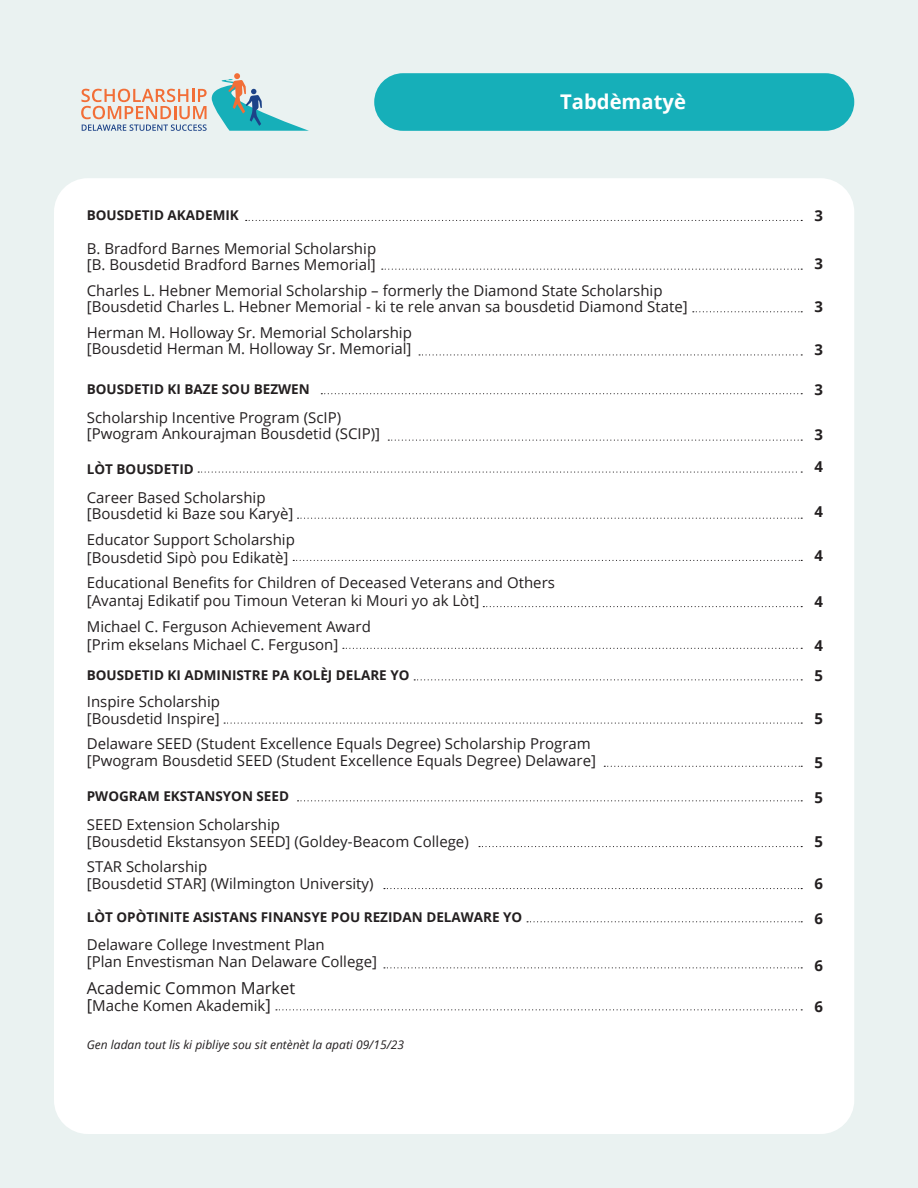
<style>
.page{position:relative;width:918px;height:1188px;background:#eaf2f1}
.page>*{position:absolute;margin:0;border:0;box-sizing:border-box;transform-origin:0 0}
.Heading_1{font:700 20.25px "Open Sans";color:#fff}
.t1{font:16.5px "Open Sans";color:#231f20}
.t2{font:15px/16.5px "Open Sans";color:#231f20}
.t3{font:700 15px "Open Sans";color:#231f20}
.t4{font:700 13.5px "Open Sans";color:#231f20}
.t5{font:italic 12px "Open Sans";color:#231f20}
.s1{font-size:16.5px}
</style>
<div class="page">
<div style="left:54px;top:178px;width:800px;height:956px;background:#fff;border-radius:34px"></div>
<svg style="left:81px;top:73px;width:228px;height:58px"></svg>
<div style="left:374px;top:73px;width:480px;height:58px;background:#16afb9;border-radius:29px"></div>
<svg style="left:382px;top:269px;width:420px;height:1px"></svg>
<svg style="left:246px;top:220px;width:556px;height:1px"></svg>
<svg style="left:693px;top:311px;width:109px;height:1px"></svg>
<svg style="left:419px;top:354px;width:383px;height:2px"></svg>
<svg style="left:388px;top:440px;width:414px;height:1px"></svg>
<svg style="left:321px;top:393px;width:481px;height:1px"></svg>
<svg style="left:198px;top:472px;width:604px;height:1px"></svg>
<svg style="left:298px;top:518px;width:504px;height:1px"></svg>
<svg style="left:483px;top:606px;width:319px;height:1px"></svg>
<svg style="left:293px;top:560px;width:509px;height:1px"></svg>
<svg style="left:343px;top:648px;width:459px;height:1px"></svg>
<svg style="left:224px;top:723px;width:578px;height:1px"></svg>
<svg style="left:479px;top:846px;width:323px;height:1px"></svg>
<svg style="left:527px;top:921px;width:275px;height:1px"></svg>
<svg style="left:384px;top:967px;width:418px;height:1px"></svg>
<svg style="left:276px;top:1009px;width:526px;height:1px"></svg>
<svg style="left:604px;top:766px;width:198px;height:1px"></svg>
<svg style="left:414px;top:679px;width:388px;height:1px"></svg>
<svg style="left:298px;top:800px;width:504px;height:1px"></svg>
<svg style="left:384px;top:888px;width:418px;height:1px"></svg>
<p class="Heading_1" style="left:560px;top:88px;width:127px">Tabdèmatyè</p>
<p class="t4" style="left:87px;top:206px;width:154px">BOUSDETID AKADEMIK</p>
<p class="t2" style="left:87px;top:240px;width:291px">B. Bradford Barnes Memorial Scholarship [B. Bousdetid Bradford Barnes Memorial]</p>
<p class="t2" style="left:87px;top:282px;width:602px">Charles L. Hebner Memorial Scholarship – formerly the Diamond State Scholarship [Bousdetid Charles L. Hebner Memorial - ki te rele anvan sa bousdetid Diamond State]</p>
<p class="t2" style="left:87px;top:324px;width:327px">Herman M. Holloway Sr. Memorial Scholarship [Bousdetid Herman M. Holloway Sr. Memorial]</p>
<p class="t4" style="left:87px;top:380px;width:224px">BOUSDETID KI BAZE SOU BEZWEN</p>
<p class="t2" style="left:87px;top:409px;width:295px">Scholarship Incentive Program (ScIP) [Pwogram Ankourajman Bousdetid (SCIP)]</p>
<p class="t4" style="left:87px;top:459px;width:108px">LÒT BOUSDETID</p>
<p class="t2" style="left:87px;top:488px;width:208px">Career Based Scholarship [Bousdetid ki Baze sou Karyè]</p>
<p class="t2" style="left:87px;top:530px;width:210px;line-height:18px">Educator Support Scholarship [Bousdetid Sipò pou Edikatè]</p>
<p class="t2" style="left:87px;top:573px;width:470px;line-height:18px">Educational Benefits for Children of Deceased Veterans and Others [Avantaj Edikatif pou Timoun Veteran ki Mouri yo ak Lòt]</p>
<p class="t2" style="left:87px;top:617px;width:286px;line-height:18px">Michael C. Ferguson Achievement Award [Prim ekselans Michael C. Ferguson]</p>
<p class="t4" style="left:87px;top:666px;width:324px">BOUSDETID KI ADMINISTRE PA KOLÈJ DELARE YO</p>
<p class="t2" style="left:87px;top:693px;width:135px">Inspire Scholarship [Bousdetid Inspire]</p>
<p class="t2" style="left:87px;top:735px;width:511px">Delaware SEED (Student Excellence Equals Degree) Scholarship Program [Pwogram Bousdetid SEED (Student Excellence Equals Degree) Delaware]</p>
<p class="t4" style="left:87px;top:787px;width:204px">PWOGRAM EKSTANSYON SEED</p>
<p class="t2" style="left:87px;top:816px;width:384px">SEED Extension Scholarship<br>[Bousdetid Ekstansyon SEED] (Goldey-Beacom College)</p>
<p class="t2" style="left:87px;top:858px;width:288px">STAR Scholarship<br>[Bousdetid STAR] (Wilmington University)</p>
<p class="t4" style="left:87px;top:907px;width:437px">LÒT OPÒTINITE ASISTANS FINANSYE POU REZIDAN DELAWARE YO</p>
<p class="t2" style="left:87px;top:936px;width:292px">Delaware College Investment Plan<br>[Plan Envestisman Nan Delaware College]</p>
<p class="t1" style="left:87px;top:976px;width:210px">Academic Common Market</p>
<p class="t2" style="left:87px;top:997px;width:186px"><span class="s1">[</span>Mache Komen Akademik<span class="s1">]</span></p>
<p class="t5" style="left:87px;top:1036px;width:319px">Gen ladan tout lis ki pibliye sou sit entènèt la apati 09/15/23</p>
<p class="t3" style="left:814px;top:205px;width:10px">3</p>
<p class="t3" style="left:814px;top:253px;width:10px">3</p>
<p class="t3" style="left:814px;top:296px;width:10px">3</p>
<p class="t3" style="left:814px;top:339px;width:10px">3</p>
<p class="t3" style="left:814px;top:379px;width:10px">3</p>
<p class="t3" style="left:814px;top:424px;width:10px">3</p>
<p class="t3" style="left:814px;top:456px;width:10px">4</p>
<p class="t3" style="left:814px;top:501px;width:10px">4</p>
<p class="t3" style="left:814px;top:545px;width:10px">4</p>
<p class="t3" style="left:814px;top:591px;width:10px">4</p>
<p class="t3" style="left:814px;top:635px;width:10px">4</p>
<p class="t3" style="left:814px;top:665px;width:10px">5</p>
<p class="t3" style="left:814px;top:708px;width:10px">5</p>
<p class="t3" style="left:814px;top:752px;width:10px">5</p>
<p class="t3" style="left:814px;top:787px;width:10px">5</p>
<p class="t3" style="left:814px;top:831px;width:10px">5</p>
<p class="t3" style="left:814px;top:873px;width:10px">6</p>
<p class="t3" style="left:814px;top:908px;width:10px">6</p>
<p class="t3" style="left:814px;top:955px;width:10px">6</p>
<p class="t3" style="left:814px;top:996px;width:10px">6</p>
</div>
